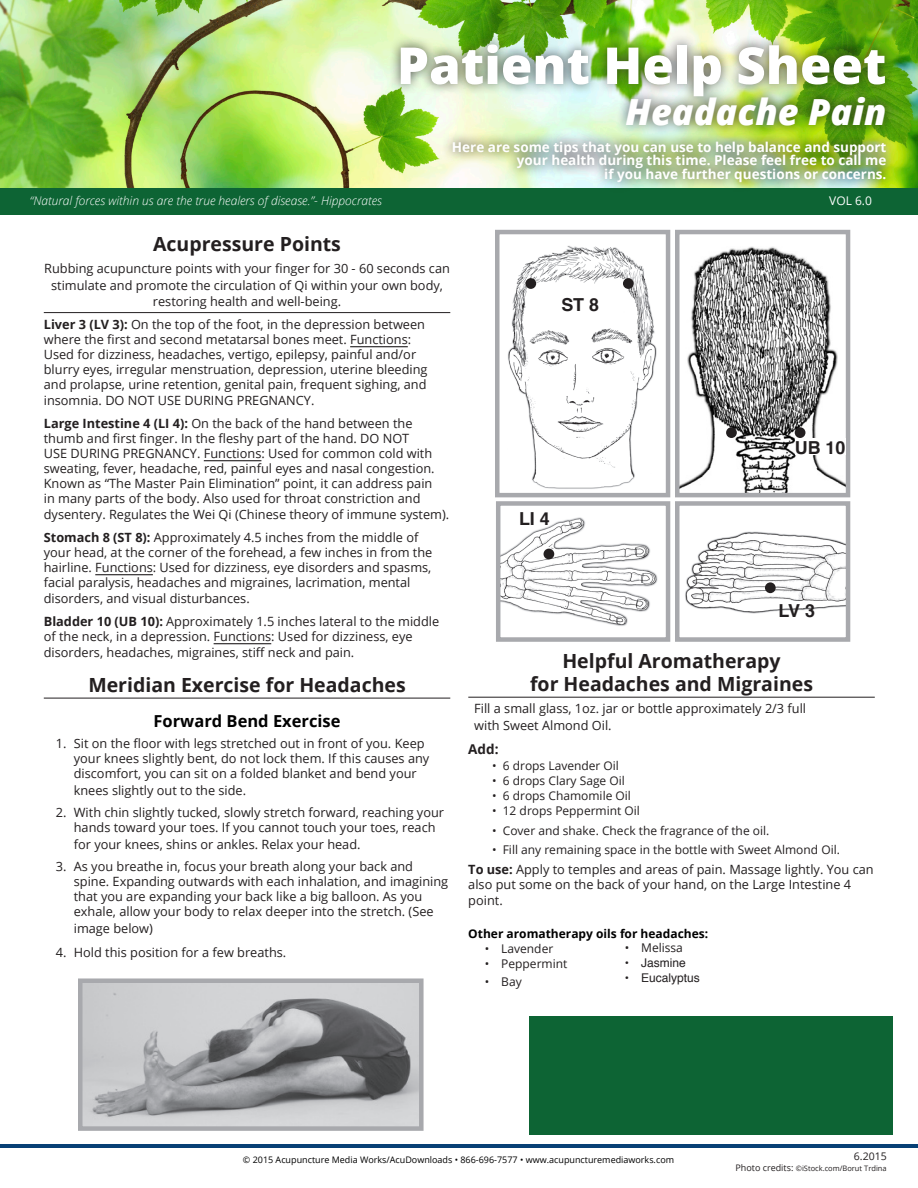
<style>
.page{position:relative;width:918px;height:1188px;background:#fff}
.page>*{position:absolute;margin:0;border:0;box-sizing:border-box;transform-origin:0 0}
.t1{font:800 51px "Open Sans";color:#fff}
.t2{font:italic 800 36px "Open Sans";color:#fff}
.subhead_with_rule{font:700 19.5px/22.5px "Open Sans";color:#231f20;text-align:center}
.subhead{font:700 19.5px "Open Sans";color:#231f20}
.t3{font:700 17.85px "Helvetica";color:#231f20}
.subhead1{font:700 16.5px "Open Sans";color:#000}
.t4{font:700 13.5px/13.5px "Open Sans";color:#fff;text-align:right}
.body_copy{font:700 13.5px "Open Sans";color:#231f20}
.body_copy-2{font:12.75px/15px "Open Sans";color:#231f20}
.body_after_headline{font:12.75px/16.5px "Open Sans";color:#231f20;text-align:center}
.bullet_list{font:12.75px/16.5px "Open Sans";color:#231f20}
.t5{font:12px "Open Sans";color:#231f20}
.t6{font:italic 300 12px "Open Sans";color:#fff}
.body_copy-3{font:700 12px "Open Sans";color:#000}
.t7{font:12px "Helvetica";color:#231f20}
.t8{font:12px "Open Sans";color:#fff}
.t9{font:10.5px "Open Sans";color:#231f20}
.t10{font:9px "Open Sans";color:#000}
.t11{font:7.5px "Open Sans";color:#231f20}
.s1{font-weight:700}
.s2{font-size:9px}
</style>
<div class="page">
<hr style="left:0;top:1145px;width:918px;height:3px;background:#074075">
<div style="left:529px;top:1017px;width:363px;height:118px;background:#0d6434"></div>
<img style="left:685px;top:531px;width:160px;height:83px">
<div style="left:675px;top:501px;width:175px;height:141px;border:4px solid #a8a9ad"></div>
<div style="left:765px;top:582px;width:11px;height:11px;background:#231f20;border-radius:50%"></div>
<img style="left:501px;top:517px;width:157px;height:109px">
<div style="left:496px;top:501px;width:174px;height:141px;border:4px solid #a8a9ad"></div>
<div style="left:544px;top:549px;width:10px;height:10px;background:#231f20;border-radius:50%"></div>
<img style="left:508px;top:246px;width:149px;height:243px">
<div style="left:495px;top:230px;width:175px;height:267px;border:4px solid #a8a9ad"></div>
<img style="left:680px;top:246px;width:165px;height:246px">
<div style="left:675px;top:230px;width:175px;height:267px;border:4px solid #a8a9ad"></div>
<div style="left:525px;top:278px;width:11px;height:11px;background:#231f20;border-radius:50%"></div>
<div style="left:623px;top:278px;width:11px;height:11px;background:#231f20;border-radius:50%"></div>
<div style="left:726px;top:427px;width:11px;height:11px;background:#231f20;border-radius:50%"></div>
<div style="left:795px;top:427px;width:10px;height:11px;background:#231f20;border-radius:50%"></div>
<div style="left:795px;top:439px;width:50px;height:16px;background:#fff"></div>
<img style="left:83px;top:983px;width:336px;height:143px">
<div style="left:78px;top:978px;width:346px;height:153px;border:4px solid #a8a9ad"></div>
<hr style="left:44px;top:312px;width:406px;height:1px;background:#231f20">
<hr style="left:350px;top:346px;width:58px;height:1px;background:#231f20">
<hr style="left:204px;top:460px;width:57px;height:1px;background:#231f20">
<hr style="left:95px;top:574px;width:58px;height:1px;background:#231f20">
<hr style="left:214px;top:643px;width:57px;height:1px;background:#231f20">
<hr style="left:44px;top:698px;width:406px;height:1px;background:#231f20">
<hr style="left:468px;top:697px;width:407px;height:1px;background:#231f20">
<img style="left:0;top:0;width:918px;height:188px">
<div style="left:0;top:188px;width:918px;height:27px;background:#0d6434"></div>
<div style="left:389px;top:33px;width:507px;height:103px;background:#231f20;opacity:.75"></div>
<img style="left:442px;top:131px;width:455px;height:57px">
<h1 class="t1" style="left:397px;top:27px;width:491px">Patient Help Sheet</h1>
<h2 class="t2" style="left:625px;top:84px;width:263px">Headache Pain</h2>
<p class="t4" style="left:452px;top:140px;width:436px">Here are some tips that you can use to help balance and support your health during this time. Please feel free to call me<br>if you have further questions or concerns.</p>
<p class="t6" style="left:30px;top:192px;width:354px">“Natural forces within us are the true healers of disease.”- Hippocrates</p>
<p class="t8" style="left:829px;top:192px;width:44px">VOL 6.0</p>
<p class="subhead" style="left:153px;top:230px;width:189px">Acupressure Points</p>
<p class="body_after_headline" style="left:44px;top:260px;width:407px">Rubbing acupuncture points with your finger for 30 - 60 seconds can stimulate and promote the circulation of Qi within your own body, restoring health and well-being.</p>
<p class="body_copy-2" style="left:44px;top:316px;width:385px"><span class="s1">Liver 3 (LV 3):</span> On the top of the foot, in the depression between where the first and second metatarsal bones meet. Functions:<br>Used for dizziness, headaches, vertigo, epilepsy, painful and/or blurry eyes, irregular menstruation, depression, uterine bleeding and prolapse, urine retention, genital pain, frequent sighing, and</p>
<p class="body_copy-2" style="left:44px;top:393px;width:272px">insomnia. DO NOT USE DURING PREGNANCY.</p>
<p class="body_copy-2" style="left:44px;top:415px;width:392px"><span class="s1">Large Intestine 4 (LI 4):</span> On the back of the hand between the thumb and first finger. In the fleshy part of the hand. DO NOT USE DURING PREGNANCY. Functions: Used for common cold with sweating, fever, headache, red, painful eyes and nasal congestion.<br>Known as “The Master Pain Elimination” point, it can address pain in many parts of the body. Also used for throat constriction and</p>
<p class="body_copy-2" style="left:44px;top:507px;width:407px">dysentery. Regulates the Wei Qi (Chinese theory of immune system).</p>
<p class="body_copy-2" style="left:44px;top:529px;width:390px"><span class="s1">Stomach 8 (ST 8):</span> Approximately 4.5 inches from the middle of your head, at the corner of the forehead, a few inches in from the hairline. Functions: Used for dizziness, eye disorders and spasms, facial paralysis, headaches and migraines, lacrimation, mental</p>
<p class="body_copy-2" style="left:44px;top:591px;width:208px">disorders, and visual disturbances.</p>
<p class="body_copy-2" style="left:44px;top:613px;width:397px"><span class="s1">Bladder 10 (UB 10):</span> Approximately 1.5 inches lateral to the middle of the neck, in a depression. Functions: Used for dizziness, eye</p>
<p class="body_copy-2" style="left:44px;top:645px;width:312px">disorders, headaches, migraines, stiff neck and pain.</p>
<p class="subhead_with_rule" style="left:88px;top:673px;width:319px">Meridian Exercise for Headaches</p>
<p class="subhead1" style="left:154px;top:709px;width:188px">Forward Bend Exercise</p>
<p class="body_copy-2" style="left:74px;top:736px;width:357px;text-indent:-18px">1. Sit on the floor with legs stretched out in front of you. Keep your knees slightly bent, do not lock them. If this causes any discomfort, you can sit on a folded blanket and bend your</p>
<p class="body_copy-2" style="left:74px;top:782px;width:174px">knees slightly out to the side.</p>
<p class="body_copy-2" style="left:74px;top:805px;width:372px;text-indent:-18px">2. With chin slightly tucked, slowly stretch forward, reaching your hands toward your toes. If you cannot touch your toes, reach</p>
<p class="body_copy-2" style="left:74px;top:836px;width:288px">for your knees, shins or ankles. Relax your head.</p>
<p class="body_copy-2" style="left:74px;top:859px;width:376px;text-indent:-18px">3. As you breathe in, focus your breath along your back and spine. Expanding outwards with each inhalation, and imagining that you are expanding your back like a big balloon. As you exhale, allow your body to relax deeper into the stretch. (See</p>
<p class="body_copy-2" style="left:74px;top:920px;width:81px">image below)</p>
<p class="body_copy-2" style="left:56px;top:944px;width:232px">4. Hold this position for a few breaths.</p>
<h3 class="t3" style="left:561px;top:290px;width:39px">ST 8</h3>
<h3 class="t3" style="left:519px;top:505px;width:32px">LI 4</h3>
<h3 class="t3" style="left:795px;top:433px;width:52px">UB 10</h3>
<h3 class="t3" style="left:779px;top:596px;width:38px">LV 3</h3>
<p class="subhead_with_rule" style="left:530px;top:650px;width:284px">Helpful Aromatherapy<br>for Headaches and Migraines</p>
<p class="bullet_list" style="left:474px;top:700px;width:333px">Fill a small glass, 1oz. jar or bottle approximately 2/3 full with Sweet Almond Oil.</p>
<p class="body_copy" style="left:468px;top:739px;width:32px">Add:</p>
<p class="t5" style="left:492px;top:758px;width:128px">• 6 drops Lavender Oil</p>
<p class="t5" style="left:492px;top:773px;width:134px">• 6 drops Clary Sage Oil</p>
<p class="t5" style="left:492px;top:788px;width:140px">• 6 drops Chamomile Oil</p>
<p class="t5" style="left:492px;top:803px;width:149px">• 12 drops Peppermint Oil</p>
<p class="t5" style="left:492px;top:822px;width:279px">• Cover and shake. Check the fragrance of the oil.</p>
<p class="t5" style="left:492px;top:842px;width:349px">• Fill any remaining space in the bottle with Sweet Almond Oil.</p>
<p class="body_copy-2" style="left:468px;top:861px;width:407px"><span class="s1">To use:</span> Apply to temples and areas of pain. Massage lightly. You can also put some on the back of your hand, on the Large Intestine 4</p>
<p class="body_copy-2" style="left:468px;top:893px;width:36px">point.</p>
<p class="body_copy-3" style="left:468px;top:925px;width:241px">Other aromatherapy oils for headaches:</p>
<p class="t5" style="left:485px;top:940px;width:70px">• Lavender</p>
<p class="t5" style="left:485px;top:955px;width:84px">• Peppermint</p>
<p class="t5" style="left:485px;top:973px;width:38px">• Bay</p>
<p class="t5" style="left:625px;top:940px;width:60px">• Melissa</p>
<p class="t7" style="left:625px;top:954px;width:63px">• Jasmine</p>
<p class="t7" style="left:625px;top:969px;width:77px">• Eucalyptus</p>
<p class="t10" style="left:243px;top:1153px;width:433px">© 2015 Acupuncture Media Works/AcuDownloads • 866-696-7577 • www.acupuncturemediaworks.com</p>
<p class="t9" style="left:854px;top:1149px;width:34px">6.2015</p>
<p class="t11" style="left:735px;top:1163px;width:153px"><span class="s2">Photo credits:</span> ©iStock.com/Borut Trdina</p>
</div>
